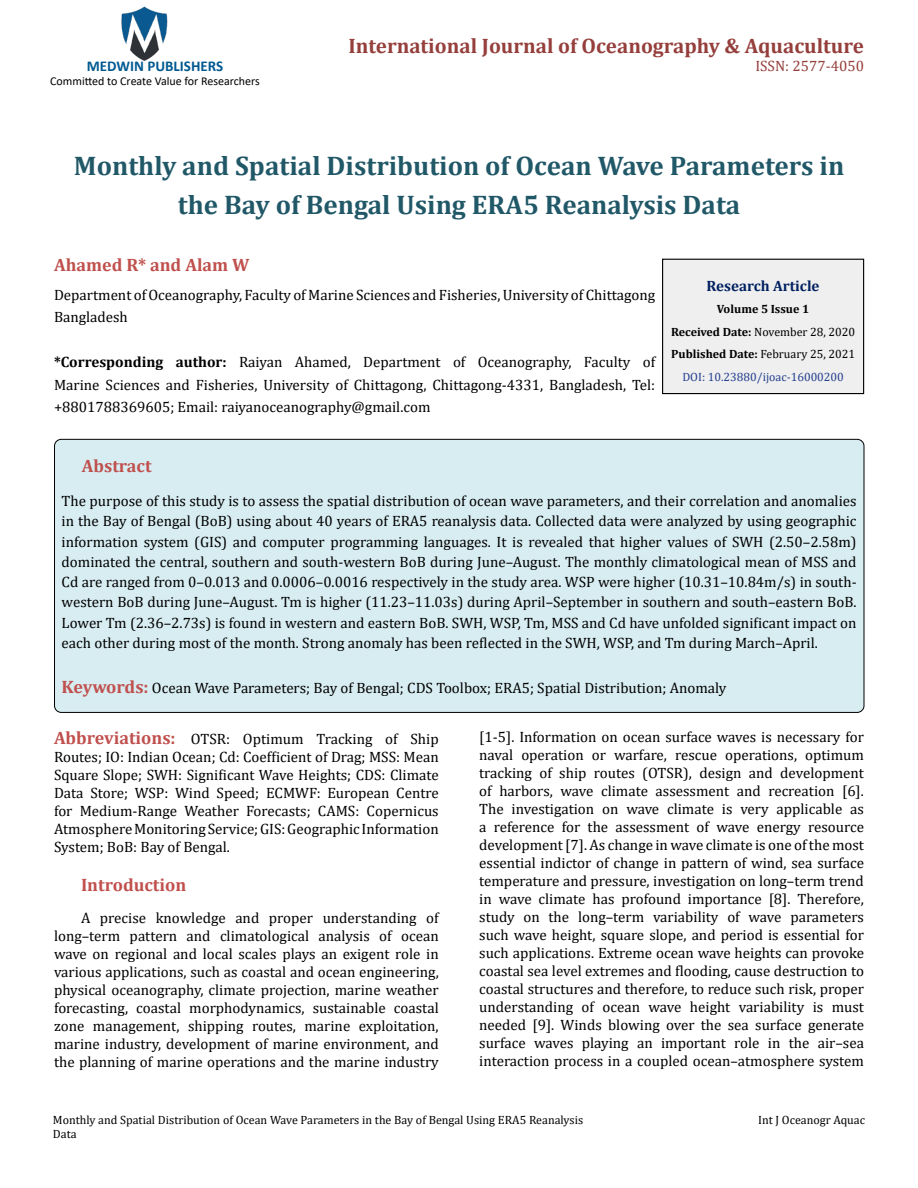
<style>
.page{position:relative;width:918px;height:1188px;background:#fff}
.page>*{position:absolute;margin:0;border:0;box-sizing:border-box;transform-origin:0 0}
.t1{font:700 27px/39px "Cambria";color:#215868;text-align:center}
.t2{font:700 21px "Cambria";color:#953f3c}
.t3{font:700 18px "Cambria";color:#c0504d}
.t4{font:15px/18px "Cambria";color:#000;text-align:justify}
.t5{font:700 15px "Calibri";color:#005991}
.t6{font:700 15px "Cambria";color:#002060}
.t7{font:15px "Cambria";color:#953f3c}
.t8{font:12px/14.4px "Cambria";color:#000}
.t9{font:700 12px/22.5px "Cambria";color:#000;text-align:center}
.t10{font:12px "Calibri";color:#000}
.s1{font-weight:700}
.s2{font-weight:400}
.s3{font-weight:400;color:#25408f}
.s4{font-weight:700;font-size:18px;color:#c0504d}
</style>
<div class="page">
<img style="left:121px;top:6px;width:47px;height:55px">
<div style="left:663px;top:259px;width:201px;height:135px;background:#efefef"></div>
<div style="left:662px;top:259px;width:202px;height:135px;border:1px solid #000"></div>
<div style="left:55px;top:439px;width:809px;height:273px;background:#d8edf2;border-radius:7px"></div>
<h2 class="t2" style="left:348px;top:31px;width:517px">International Journal of Oceanography &amp; Aquaculture</h2>
<p class="t5" style="left:87px;top:55px;width:138px">MEDWIN PUBLISHERS</p>
<p class="t7" style="left:755px;top:57px;width:110px">ISSN: 2577-4050</p>
<p class="t10" style="left:50px;top:73px;width:211px">Committed to Create Value for Researchers</p>
<h1 class="t1" style="left:74px;top:145px;width:772px">Monthly and Spatial Distribution of Ocean Wave Parameters in the Bay of Bengal Using ERA5 Reanalysis Data</h1>
<p class="t3" style="left:54px;top:252px;width:197px">Ahamed R* and Alam W</p>
<p class="t4" style="left:54px;top:283px;width:603px;line-height:22.5px">Department of Oceanography, Faculty of Marine Sciences and Fisheries, University of Chittagong<br>Bangladesh</p>
<p class="t4" style="left:54px;top:351px;width:603px;line-height:22.5px"><span class="s1">*Corresponding author:</span> Raiyan Ahamed, Department of Oceanography, Faculty of Marine Sciences and Fisheries, University of Chittagong, Chittagong-4331, Bangladesh, Tel: +8801788369605; Email: raiyanoceanography@gmail.com</p>
<p class="t6" style="left:707px;top:275px;width:114px">Research Article</p>
<p class="t9" style="left:671px;top:298px;width:186px">Volume 5 Issue 1<br>Received Date: <span class="s2">November 28, 2020<br></span>Published Date: <span class="s2">February 25, 2021<br></span><span class="s3">DOI: 10.23880/ijoac-16000200</span></p>
<p class="t3" style="left:82px;top:454px;width:71px">Abstract</p>
<p class="t4" style="left:62px;top:491px;width:797px;line-height:20.2px">The purpose of this study is to assess the spatial distribution of ocean wave parameters, and their correlation and anomalies in the Bay of Bengal (BoB) using about 40 years of ERA5 reanalysis data. Collected data were analyzed by using geographic information system (GIS) and computer programming languages. It is revealed that higher values of SWH (2.50–2.58m) dominated the central, southern and south-western BoB during June–August. The monthly climatological mean of MSS and Cd are ranged from 0–0.013 and 0.0006–0.0016 respectively in the study area. WSP were higher (10.31–10.84m/s) in south&shy;western BoB during June–August. Tm is higher (11.23–11.03s) during April–September in southern and south–eastern BoB.<br>Lower Tm (2.36–2.73s) is found in western and eastern BoB. SWH, WSP, Tm, MSS and Cd have unfolded significant impact on each other during most of the month. Strong anomaly has been reflected in the SWH, WSP, and Tm during March–April.</p>
<p class="t4" style="left:62px;top:679px;width:666px"><span class="s4">Keywords:</span> Ocean Wave Parameters; Bay of Bengal; CDS Toolbox; ERA5; Spatial Distribution; Anomaly</p>
<p class="t4" style="left:54px;top:730px;width:386px"><span class="s4">Abbreviations:</span> OTSR: Optimum Tracking of Ship Routes; IO: Indian Ocean; Cd: Coefficient of Drag; MSS: Mean Square Slope; SWH: Significant Wave Heights; CDS: Climate Data Store; WSP: Wind Speed; ECMWF: European Centre for Medium-Range Weather Forecasts; CAMS: Copernicus Atmosphere Monitoring Service; GIS: Geographic Information System; BoB: Bay of Bengal.</p>
<p class="t3" style="left:81px;top:872px;width:107px">Introduction</p>
<p class="t4" style="left:54px;top:908px;width:386px;text-indent:27px">A precise knowledge and proper understanding of long–term pattern and climatological analysis of ocean wave on regional and local scales plays an exigent role in various applications, such as coastal and ocean engineering, physical oceanography, climate projection, marine weather forecasting, coastal morphodynamics, sustainable coastal zone management, shipping routes, marine exploitation, marine industry, development of marine environment, and the planning of marine operations and the marine industry</p>
<p class="t4" style="left:479px;top:728px;width:386px">[1-5]. Information on ocean surface waves is necessary for naval operation or warfare, rescue operations, optimum tracking of ship routes (OTSR), design and development of harbors, wave climate assessment and recreation [6].<br>The investigation on wave climate is very applicable as a reference for the assessment of wave energy resource development [7]. As change in wave climate is one of the most essential indictor of change in pattern of wind, sea surface temperature and pressure, investigation on long–term trend in wave climate has profound importance [8]. Therefore, study on the long–term variability of wave parameters such wave height, square slope, and period is essential for such applications. Extreme ocean wave heights can provoke coastal sea level extremes and flooding, cause destruction to coastal structures and therefore, to reduce such risk, proper understanding of ocean wave height variability is must needed [9]. Winds blowing over the sea surface generate surface waves playing an important role in the air–sea interaction process in a coupled ocean–atmosphere system</p>
<p class="t8" style="left:53px;top:1113px;width:532px">Monthly and Spatial Distribution of Ocean Wave Parameters in the Bay of Bengal Using ERA5 Reanalysis<br>Data</p>
<p class="t8" style="left:758px;top:1113px;width:108px">Int J Oceanogr Aquac</p>
</div>
